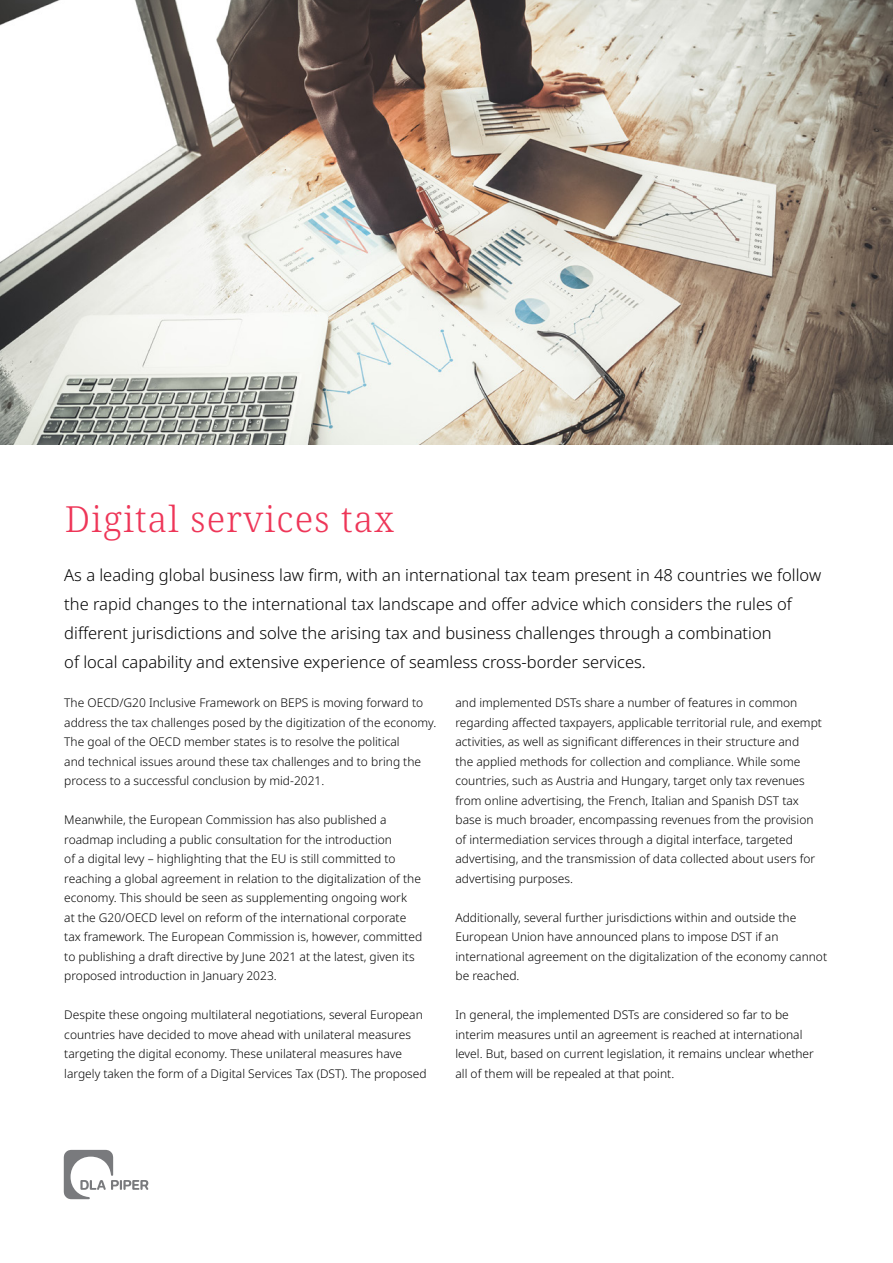
<style>
.page{position:relative;width:893px;height:1263px;background:#fff}
.page>*{position:absolute;margin:0;border:0;box-sizing:border-box;transform-origin:0 0}
.t1{font:300 36px "Noto Serif";letter-spacing:.03em;color:#ee3658}
.t2{font:300 16.5px/29.2px "Noto Sans";color:#000}
.t3{font:300 12px/19.5px "Noto Sans";color:#000}
</style>
<div class="page">
<img style="left:0;top:0;width:893px;height:444px">
<svg style="left:64px;top:1150px;width:84px;height:49px"></svg>
<h1 class="t1" style="left:65px;top:494px;width:331px">Digital services tax</h1>
<p class="t2" style="left:64px;top:560px;width:758px">As a leading global business law firm, with an international tax team present in 48 countries we follow the rapid changes to the international tax landscape and offer advice which considers the rules of different jurisdictions and solve the arising tax and business challenges through a combination<br>of local capability and extensive experience of seamless cross-border services.</p>
<p class="t3" style="left:64px;top:693px;width:373px">The OECD/G20 Inclusive Framework on BEPS is moving forward to address the tax challenges posed by the digitization of the economy.<br>The goal of the OECD member states is to resolve the political<br>and technical issues around these tax challenges and to bring the process to a successful conclusion by mid-2021.</p>
<p class="t3" style="left:64px;top:810px;width:359px">Meanwhile, the European Commission has also published a roadmap including a public consultation for the introduction<br>of a digital levy – highlighting that the EU is still committed to reaching a global agreement in relation to the digitalization of the economy. This should be seen as supplementing ongoing work<br>at the G20/OECD level on reform of the international corporate tax framework. The European Commission is, however, committed to publishing a draft directive by June 2021 at the latest, given its proposed introduction in January 2023.</p>
<p class="t3" style="left:64px;top:1005px;width:364px">Despite these ongoing multilateral negotiations, several European countries have decided to move ahead with unilateral measures targeting the digital economy. These unilateral measures have largely taken the form of a Digital Services Tax (DST). The proposed</p>
<p class="t3" style="left:455px;top:693px;width:368px">and implemented DSTs share a number of features in common regarding affected taxpayers, applicable territorial rule, and exempt activities, as well as significant differences in their structure and<br>the applied methods for collection and compliance. While some countries, such as Austria and Hungary, target only tax revenues from online advertising, the French, Italian and Spanish DST tax base is much broader, encompassing revenues from the provision of intermediation services through a digital interface, targeted advertising, and the transmission of data collected about users for advertising purposes.</p>
<p class="t3" style="left:455px;top:908px;width:373px">Additionally, several further jurisdictions within and outside the European Union have announced plans to impose DST if an international agreement on the digitalization of the economy cannot be reached.</p>
<p class="t3" style="left:455px;top:1005px;width:360px">In general, the implemented DSTs are considered so far to be interim measures until an agreement is reached at international level. But, based on current legislation, it remains unclear whether all of them will be repealed at that point.</p>
</div>
